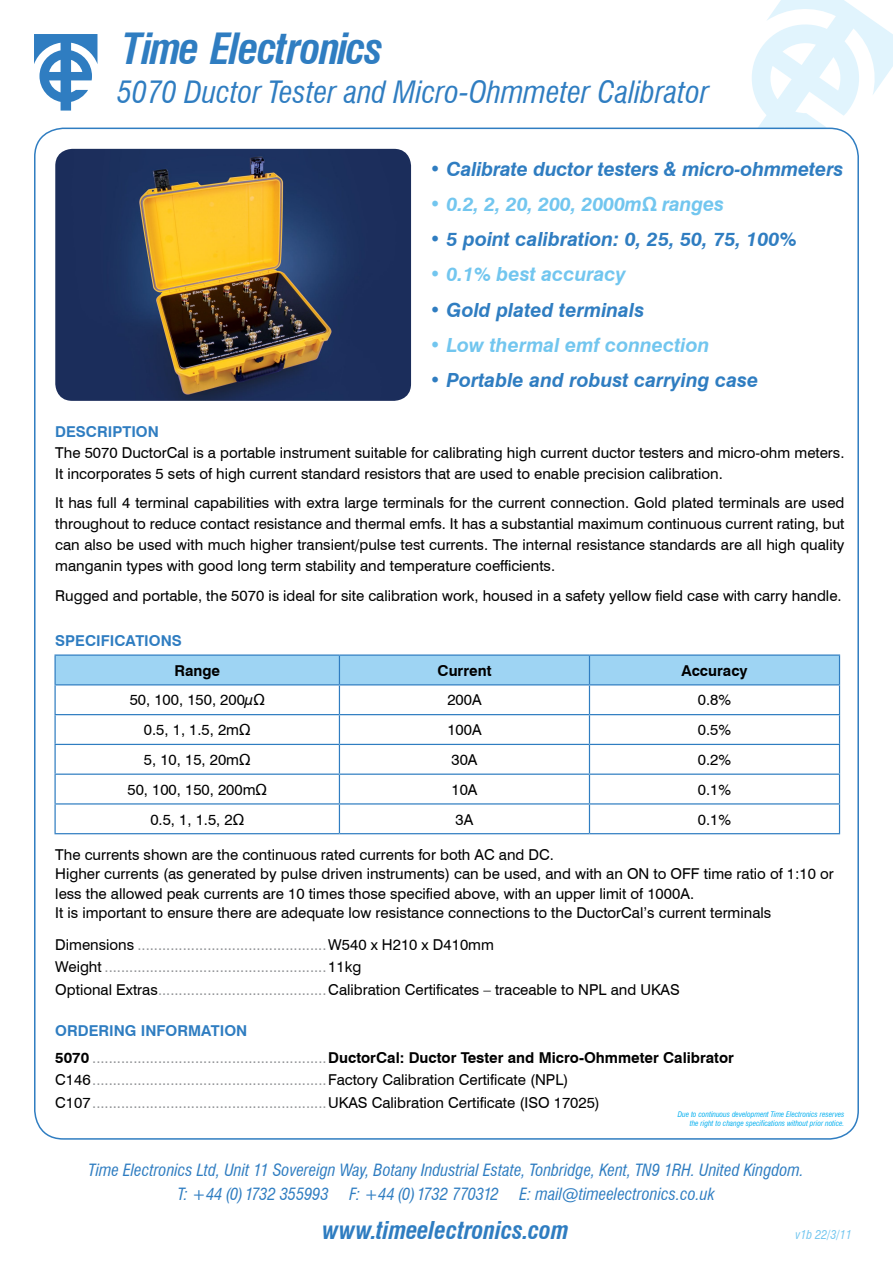
<style>
.page{position:relative;width:893px;height:1263px;background:#fff}
.page>*{position:absolute;margin:0;border:0;box-sizing:border-box;transform-origin:0 0}
.t1{font:italic 700 condensed 42px "Swiss 721 BT";letter-spacing:-.035em;color:#2f7dc1}
.t2{font:italic condensed 30px "Swiss 721 BT";color:#2f7dc1}
.t3{font:italic 700 condensed 24px "Swiss 721 BT";color:#2f7dc1}
.t4{font:italic 700 19.5px "Swiss 721 BT";color:#2f7dc1}
.t5{font:italic 700 19.5px "Swiss 721 BT";color:#72c6ef}
.t6{font:italic condensed 16.5px "Swiss 721 BT";color:#2f7dc1}
.t7{font:italic condensed 16.5px "Swiss 721 BT";letter-spacing:-.02em;color:#2f7dc1}
.t8{font:15px/21px "Swiss 721 BT";color:#000}
.t9{font:15px/22.5px "Swiss 721 BT";color:#939598}
.t10{font:700 15px "Swiss 721 BT";color:#2f7dc1}
.t11{font:700 15px "Swiss 721 BT";color:#000}
.t12{font:italic condensed 12px "Swiss 721 BT";color:#72c6ef}
.t13{font:italic condensed 7.5px/9px "Swiss 721 BT";color:#00aeef;text-align:right}
.s1{color:#000}
.s2{color:#939598}
.s3{font-weight:700;color:#000}
</style>
<div class="page">
<svg style="left:746px;top:0;width:147px;height:142px"></svg>
<svg style="left:34px;top:34px;width:63px;height:77px"></svg>
<div style="left:35px;top:128px;width:823px;height:1011px;background:#fff;border-radius:29px"></div>
<img style="left:55px;top:149px;width:356px;height:252px">
<hr style="left:54px;top:656px;width:2px;height:28px;background:#2f7dc1">
<hr style="left:54px;top:654px;width:285px;height:2px;background:#2f7dc1">
<hr style="left:54px;top:744px;width:285px;height:1px;background:#2f7dc1">
<hr style="left:54px;top:773px;width:285px;height:2px;background:#2f7dc1">
<hr style="left:54px;top:803px;width:285px;height:1px;background:#2f7dc1">
<hr style="left:54px;top:833px;width:285px;height:1px;background:#2f7dc1">
<hr style="left:339px;top:833px;width:250px;height:1px;background:#2f7dc1">
<hr style="left:589px;top:833px;width:251px;height:1px;background:#2f7dc1">
<hr style="left:339px;top:654px;width:250px;height:2px;background:#2f7dc1">
<hr style="left:589px;top:654px;width:251px;height:2px;background:#2f7dc1">
<hr style="left:54px;top:685px;width:2px;height:29px;background:#2f7dc1">
<hr style="left:54px;top:684px;width:285px;height:1px;background:#2f7dc1">
<hr style="left:54px;top:715px;width:2px;height:29px;background:#2f7dc1">
<hr style="left:54px;top:745px;width:2px;height:28px;background:#2f7dc1">
<hr style="left:54px;top:775px;width:2px;height:28px;background:#2f7dc1">
<hr style="left:54px;top:804px;width:2px;height:29px;background:#2f7dc1">
<hr style="left:54px;top:714px;width:285px;height:1px;background:#2f7dc1">
<svg style="left:55px;top:655px;width:785px;height:178px"></svg>
<p class="t1" style="left:123px;top:24px;width:262px">Time Electronics</p>
<p class="t2" style="left:117px;top:74px;width:593px">5070 Ductor Tester and Micro-Ohmmeter Calibrator</p>
<p class="t4" style="left:429px;top:157px;width:416px">• Calibrate ductor testers &amp; micro-ohmmeters</p>
<p class="t5" style="left:429px;top:192px;width:296px">• 0.2, 2, 20, 200, 2000mΩ ranges</p>
<p class="t4" style="left:429px;top:227px;width:368px">• 5 point calibration: 0, 25, 50, 75, 100%</p>
<p class="t5" style="left:429px;top:263px;width:198px">• 0.1% best accuracy</p>
<p class="t4" style="left:429px;top:298px;width:216px">• Gold plated terminals</p>
<p class="t5" style="left:429px;top:333px;width:282px">• Low thermal emf connection</p>
<p class="t4" style="left:429px;top:368px;width:331px">• Portable and robust carrying case</p>
<p class="t10" style="left:55px;top:422px;width:105px">DESCRIPTION</p>
<p class="t8" style="left:55px;top:442px;width:791px">The 5070 DuctorCal is a portable instrument suitable for calibrating high current ductor testers and micro-ohm meters.<br>It incorporates 5 sets of high current standard resistors that are used to enable precision calibration.</p>
<p class="t8" style="left:55px;top:492px;width:791px;text-align:justify">It has full 4 terminal capabilities with extra large terminals for the current connection. Gold plated terminals are used throughout to reduce contact resistance and thermal emfs. It has a substantial maximum continuous current rating, but can also be used with much higher transient/pulse test currents. The internal resistance standards are all high quality manganin types with good long term stability and temperature coefficients.</p>
<p class="t8" style="left:55px;top:585px;width:788px">Rugged and portable, the 5070 is ideal for site calibration work, housed in a safety yellow field case with carry handle.</p>
<p class="t10" style="left:55px;top:632px;width:128px">SPECIFICATIONS</p>
<p class="t11" style="left:174px;top:661px;width:47px">Range</p>
<p class="t11" style="left:437px;top:661px;width:55px">Current</p>
<p class="t11" style="left:681px;top:661px;width:68px">Accuracy</p>
<p class="t8" style="left:130px;top:689px;width:137px">50, 100, 150, 200μΩ</p>
<p class="t8" style="left:447px;top:689px;width:36px">200A</p>
<p class="t8" style="left:698px;top:689px;width:35px">0.8%</p>
<p class="t8" style="left:144px;top:719px;width:108px">0.5, 1, 1.5, 2mΩ</p>
<p class="t8" style="left:447px;top:719px;width:36px">100A</p>
<p class="t8" style="left:698px;top:719px;width:35px">0.5%</p>
<p class="t8" style="left:144px;top:749px;width:108px">5, 10, 15, 20mΩ</p>
<p class="t8" style="left:451px;top:749px;width:28px">30A</p>
<p class="t8" style="left:698px;top:749px;width:35px">0.2%</p>
<p class="t8" style="left:127px;top:779px;width:141px">50, 100, 150, 200mΩ</p>
<p class="t8" style="left:451px;top:779px;width:28px">10A</p>
<p class="t8" style="left:698px;top:779px;width:35px">0.1%</p>
<p class="t8" style="left:150px;top:808px;width:95px">0.5, 1, 1.5, 2Ω</p>
<p class="t8" style="left:456px;top:808px;width:19px">3A</p>
<p class="t8" style="left:698px;top:808px;width:35px">0.1%</p>
<p class="t8" style="left:55px;top:844px;width:500px">The currents shown are the continuous rated currents for both AC and DC.</p>
<p class="t8" style="left:55px;top:864px;width:780px;line-height:19.5px">Higher currents (as generated by pulse driven instruments) can be used, and with an ON to OFF time ratio of 1:10 or less the allowed peak currents are 10 times those specified above, with an upper limit of 1000A.<br>It is important to ensure there are adequate low resistance connections to the DuctorCal’s current terminals</p>
<p class="t9" style="left:55px;top:933px;width:440px"><span class="s1">Dimensions</span> ..............................................<span class="s1">W540 x H210 x D410mm</span></p>
<p class="t9" style="left:55px;top:955px;width:308px"><span class="s1">Weight</span> ......................................................<span class="s1">11kg</span></p>
<p class="t8" style="left:55px;top:978px;width:626px">Optional Extras<span class="s2">.........................................</span>Calibration Certificates – traceable to NPL and UKAS</p>
<p class="t10" style="left:55px;top:1021px;width:194px">ORDERING INFORMATION</p>
<p class="t9" style="left:55px;top:1046px;width:680px"><span class="s3">5070</span> .........................................................<span class="s3">DuctorCal: Ductor Tester and Micro-Ohmmeter Calibrator<br></span><span class="s1">C146</span>.........................................................<span class="s1">Factory Calibration Certificate (NPL)<br>C107</span>.........................................................<span class="s1">UKAS Calibration Certificate (ISO 17025)</span></p>
<p class="t13" style="left:678px;top:1109px;width:168px">Due to continuous development Time Electronics reserves the right to change specifications without prior notice.</p>
<p class="t6" style="left:89px;top:1160px;width:716px">Time Electronics Ltd, Unit 11 Sovereign Way, Botany Industrial Estate, Tonbridge, Kent, TN9 1RH. United Kingdom.</p>
<p class="t6" style="left:178px;top:1184px;width:152px">T: +44 (0) 1732 355993</p>
<p class="t7" style="left:349px;top:1184px;width:151px">F: +44 (0) 1732 770312</p>
<p class="t6" style="left:519px;top:1184px;width:197px">E: mail@timeelectronics.co.uk</p>
<p class="t3" style="left:322px;top:1215px;width:248px">www.timeelectronics.com</p>
<p class="t12" style="left:796px;top:1228px;width:58px">v1b 22/3/11</p>
</div>
